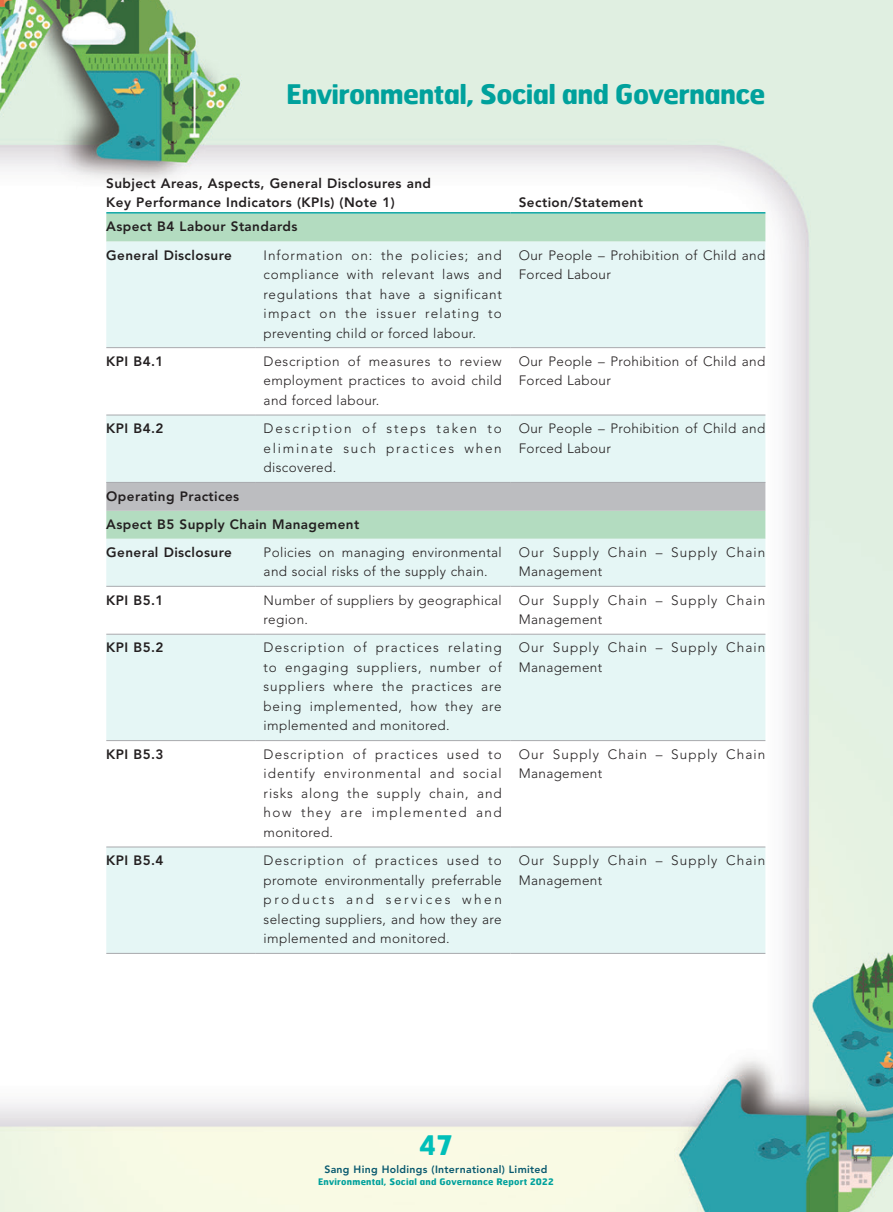
<style>
.page{position:relative;width:893px;height:1212px;background:#fff}
.page>*{position:absolute;margin:0;border:0;box-sizing:border-box;transform-origin:0 0}
.t1{font:700 27px "Hermes";letter-spacing:-.025em;color:#00a19c}
.t2{font:700 27px "Hermes";color:#00bfb9}
.Body_Text{font:300 13.5px/19.5px "Avenir LT Std";letter-spacing:.025em;color:#231f20;text-align:justify}
.Body_Text-2{font:800 13.5px "Avenir LT Std";letter-spacing:.03em;color:#231f20}
.Body_Text-3{font:300 13.5px/19.5px "Avenir LT Std";letter-spacing:.08em;color:#231f20}
.t3{font:800 10.5px "Avenir LT Std";letter-spacing:.03em;color:#07586e}
.t4{font:700 9px "Hermes";letter-spacing:.025em;color:#00a19c}
</style>
<div class="page">
<img style="left:0;top:0;width:893px;height:1212px">
<div style="left:106px;top:214px;width:659px;height:28px;background:#b3dcc0"></div>
<div style="left:106px;top:242px;width:659px;height:711px;background:#e5f6f5"></div>
<svg style="left:106px;top:348px;width:659px;height:498px;fill:#e5f6f5"></svg>
<div style="left:106px;top:483px;width:659px;height:28px;background:#bcbdc0"></div>
<hr style="left:106px;top:347px;width:149px;height:1px;background:#a8a9ad">
<hr style="left:255px;top:347px;width:255px;height:1px;background:#a8a9ad">
<hr style="left:510px;top:347px;width:255px;height:1px;background:#a8a9ad">
<hr style="left:106px;top:415px;width:149px;height:1px;background:#a8a9ad">
<hr style="left:255px;top:415px;width:255px;height:1px;background:#a8a9ad">
<hr style="left:510px;top:415px;width:255px;height:1px;background:#a8a9ad">
<hr style="left:106px;top:482px;width:149px;height:1px;background:#a8a9ad">
<hr style="left:255px;top:482px;width:255px;height:1px;background:#a8a9ad">
<hr style="left:510px;top:482px;width:255px;height:1px;background:#a8a9ad">
<hr style="left:106px;top:586px;width:149px;height:1px;background:#a8a9ad">
<hr style="left:255px;top:586px;width:255px;height:1px;background:#a8a9ad">
<hr style="left:510px;top:586px;width:255px;height:1px;background:#a8a9ad">
<hr style="left:106px;top:634px;width:149px;height:1px;background:#a8a9ad">
<hr style="left:255px;top:634px;width:255px;height:1px;background:#a8a9ad">
<hr style="left:510px;top:634px;width:255px;height:1px;background:#a8a9ad">
<hr style="left:106px;top:740px;width:149px;height:1px;background:#a8a9ad">
<hr style="left:255px;top:740px;width:255px;height:1px;background:#a8a9ad">
<hr style="left:510px;top:740px;width:255px;height:1px;background:#a8a9ad">
<hr style="left:106px;top:846px;width:149px;height:1px;background:#a8a9ad">
<hr style="left:255px;top:846px;width:255px;height:1px;background:#a8a9ad">
<hr style="left:510px;top:846px;width:255px;height:1px;background:#a8a9ad">
<hr style="left:106px;top:953px;width:149px;height:1px;background:#a8a9ad">
<hr style="left:255px;top:953px;width:255px;height:1px;background:#a8a9ad">
<hr style="left:510px;top:953px;width:255px;height:1px;background:#a8a9ad">
<hr style="left:106px;top:212px;width:404px;height:2px;background:#00a19c">
<hr style="left:510px;top:212px;width:255px;height:2px;background:#00a19c">
<h1 class="t1" style="left:286px;top:76px;width:481px">Environmental, Social and Governance</h1>
<p class="Body_Text-2" style="left:106px;top:175px;width:326px">Subject Areas, Aspects, General Disclosures and</p>
<p class="Body_Text-2" style="left:106px;top:195px;width:290px">Key Performance Indicators (KPIs) (Note 1)</p>
<p class="Body_Text-2" style="left:519px;top:195px;width:126px">Section/Statement</p>
<p class="Body_Text-2" style="left:106px;top:219px;width:193px">Aspect B4 Labour Standards</p>
<p class="Body_Text-2" style="left:106px;top:247px;width:127px">General Disclosure</p>
<p class="Body_Text" style="left:264px;top:245px;width:240px">Information on: the policies; and compliance with relevant laws and regulations that have a significant impact on the issuer relating to preventing child or forced labour.</p>
<p class="Body_Text" style="left:519px;top:245px;width:248px">Our People – Prohibition of Child and<br>Forced Labour</p>
<p class="Body_Text-2" style="left:106px;top:353px;width:59px">KPI B4.1</p>
<p class="Body_Text" style="left:264px;top:351px;width:240px">Description of measures to review employment practices to avoid child and forced labour.</p>
<p class="Body_Text" style="left:519px;top:351px;width:248px">Our People – Prohibition of Child and<br>Forced Labour</p>
<p class="Body_Text-2" style="left:106px;top:421px;width:59px">KPI B4.2</p>
<p class="Body_Text" style="left:264px;top:419px;width:240px">Description of steps taken to eliminate such practices when discovered.</p>
<p class="Body_Text" style="left:519px;top:419px;width:248px">Our People – Prohibition of Child and<br>Forced Labour</p>
<p class="Body_Text-2" style="left:106px;top:488px;width:134px">Operating Practices</p>
<p class="Body_Text-2" style="left:106px;top:516px;width:255px">Aspect B5 Supply Chain Management</p>
<p class="Body_Text-2" style="left:106px;top:544px;width:127px">General Disclosure</p>
<p class="Body_Text" style="left:264px;top:542px;width:240px">Policies on managing environmental and social risks of the supply chain.</p>
<p class="Body_Text-3" style="left:519px;top:542px;width:248px">Our Supply Chain – Supply Chain<br>Management</p>
<p class="Body_Text-2" style="left:106px;top:592px;width:59px">KPI B5.1</p>
<p class="Body_Text" style="left:264px;top:590px;width:240px">Number of suppliers by geographical region.</p>
<p class="Body_Text-3" style="left:519px;top:590px;width:248px">Our Supply Chain – Supply Chain<br>Management</p>
<p class="Body_Text-2" style="left:106px;top:640px;width:59px">KPI B5.2</p>
<p class="Body_Text" style="left:264px;top:638px;width:240px">Description of practices relating to engaging suppliers, number of suppliers where the practices are being implemented, how they are implemented and monitored.</p>
<p class="Body_Text-3" style="left:519px;top:638px;width:248px">Our Supply Chain – Supply Chain<br>Management</p>
<p class="Body_Text-2" style="left:106px;top:746px;width:59px">KPI B5.3</p>
<p class="Body_Text" style="left:264px;top:744px;width:240px">Description of practices used to identify environmental and social risks along the supply chain, and how they are implemented and monitored.</p>
<p class="Body_Text-3" style="left:519px;top:744px;width:248px">Our Supply Chain – Supply Chain<br>Management</p>
<p class="Body_Text-2" style="left:106px;top:852px;width:59px">KPI B5.4</p>
<p class="Body_Text" style="left:264px;top:851px;width:240px">Description of practices used to promote environmentally preferrable products and services when selecting suppliers, and how they are implemented and monitored.</p>
<p class="Body_Text-3" style="left:519px;top:851px;width:248px">Our Supply Chain – Supply Chain<br>Management</p>
<h1 class="t2" style="left:419px;top:1127px;width:35px">47</h1>
<p class="t3" style="left:324px;top:1163px;width:225px">Sang Hing Holdings (International) Limited</p>
<p class="t4" style="left:318px;top:1176px;width:237px">Environmental, Social and Governance Report 2022</p>
</div>
